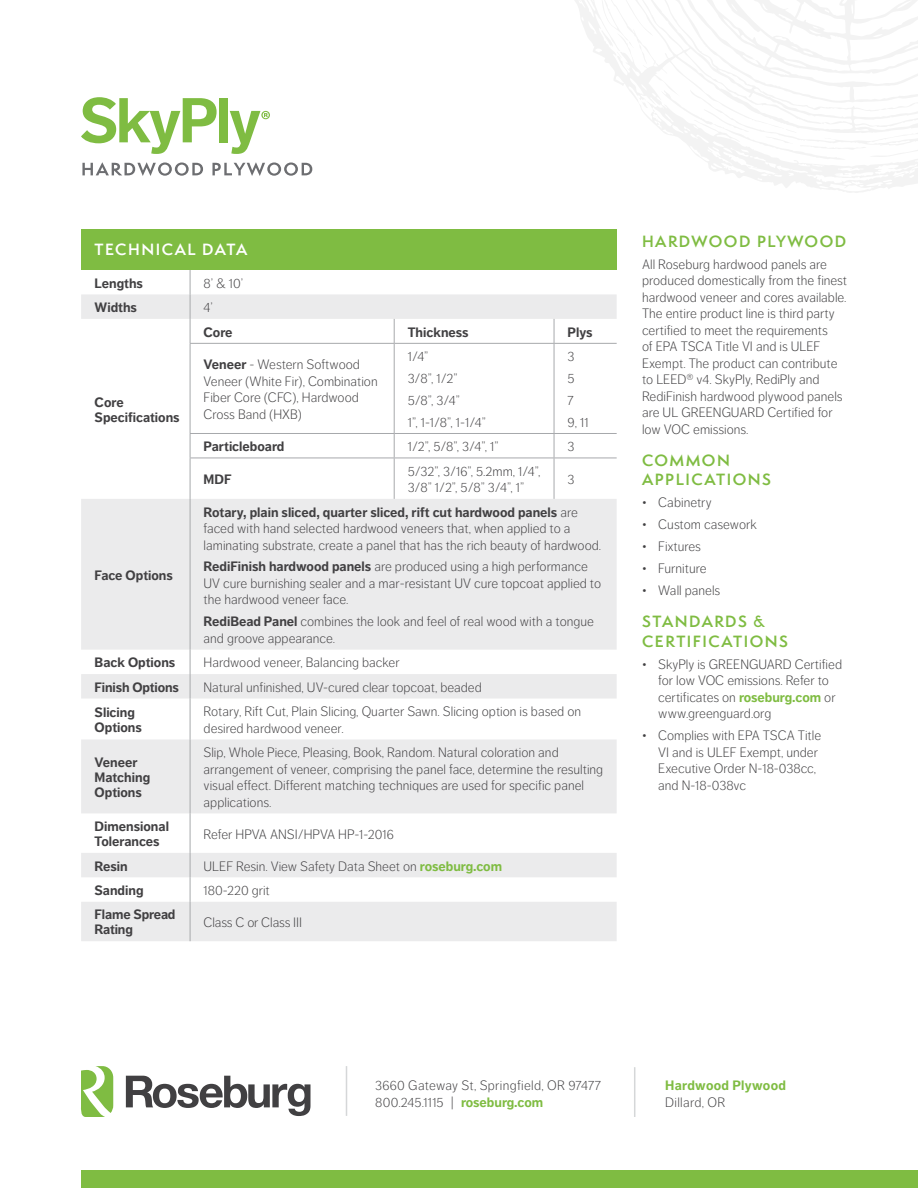
<style>
.page{position:relative;width:918px;height:1188px;background:#fff}
.page>*{position:absolute;margin:0;border:0;box-sizing:border-box;transform-origin:0 0}
.t1{font:600 15px/19.5px "Semplicita Pro";letter-spacing:.1em;color:#7fbc42}
.t2{font:600 15px "Semplicita Pro";letter-spacing:.1em;color:#fff}
.t3{font:300 13.5px/16.5px "Dagny Pro";color:#414042}
.t4{font:700 13.5px/15px "Dagny Pro";color:#414042}
.t5{font:300 13.5px/16.5px "Dagny Pro";letter-spacing:.02em;color:#414042}
.t6{font:700 13.5px "Dagny Pro";letter-spacing:.02em;color:#7fbc42}
.t7{font:300 13.5px "Dagny Pro";letter-spacing:.025em;color:#414042}
.s1{font-weight:700}
.s2{font-weight:700;color:#7fbc42}
</style>
<div class="page">
<div style="left:81px;top:1171px;width:837px;height:17px;background:#7fbc42"></div>
<hr style="left:346px;top:1066px;width:1px;height:50px;background:#d5d7d8">
<hr style="left:634px;top:1067px;width:1px;height:50px;background:#d5d7d8">
<svg style="left:575px;top:0;width:343px;height:193px"></svg>
<svg style="left:661px;top:73px;width:257px;height:87px"></svg>
<svg style="left:601px;top:30px;width:33px;height:28px"></svg>
<svg style="left:81px;top:1066px;width:32px;height:51px"></svg>
<svg style="left:126px;top:1076px;width:184px;height:40px"></svg>
<svg style="left:81px;top:97px;width:136px;height:57px"></svg>
<div style="left:219px;top:98px;width:9px;height:44px;background:#7fbc42"></div>
<svg style="left:82px;top:162px;width:121px;height:14px"></svg>
<svg style="left:212px;top:162px;width:100px;height:14px"></svg>
<svg style="left:230px;top:111px;width:40px;height:43px"></svg>
<div style="left:81px;top:230px;width:536px;height:40px;background:#7fbc42"></div>
<svg style="left:81px;top:294px;width:536px;height:647px;fill:#ebebec"></svg>
<svg style="left:394px;top:319px;width:1px;height:24px"></svg>
<svg style="left:554px;top:319px;width:1px;height:24px"></svg>
<hr style="left:394px;top:344px;width:1px;height:89px;background:#a7a9ac">
<hr style="left:554px;top:344px;width:1px;height:89px;background:#a7a9ac">
<svg style="left:394px;top:434px;width:1px;height:24px"></svg>
<svg style="left:554px;top:434px;width:1px;height:24px"></svg>
<hr style="left:394px;top:458px;width:1px;height:41px;background:#a7a9ac">
<hr style="left:554px;top:458px;width:1px;height:41px;background:#a7a9ac">
<svg style="left:190px;top:270px;width:1px;height:73px"></svg>
<hr style="left:190px;top:458px;width:1px;height:41px;background:#a7a9ac">
<hr style="left:190px;top:499px;width:1px;height:151px;background:#a7a9ac">
<svg style="left:190px;top:650px;width:1px;height:49px"></svg>
<hr style="left:190px;top:699px;width:1px;height:40px;background:#a7a9ac">
<hr style="left:190px;top:739px;width:1px;height:74px;background:#a7a9ac">
<hr style="left:190px;top:813px;width:1px;height:40px;background:#a7a9ac">
<svg style="left:190px;top:853px;width:1px;height:49px"></svg>
<hr style="left:190px;top:902px;width:1px;height:39px;background:#a7a9ac">
<hr style="left:190px;top:343px;width:204px;height:1px;background:#a7a9ac">
<hr style="left:190px;top:344px;width:1px;height:89px;background:#a7a9ac">
<hr style="left:394px;top:343px;width:160px;height:1px;background:#a7a9ac">
<hr style="left:554px;top:343px;width:63px;height:1px;background:#a7a9ac">
<hr style="left:190px;top:433px;width:204px;height:1px;background:#a7a9ac">
<svg style="left:190px;top:434px;width:1px;height:24px"></svg>
<hr style="left:394px;top:433px;width:160px;height:1px;background:#a7a9ac">
<hr style="left:554px;top:433px;width:63px;height:1px;background:#a7a9ac">
<hr style="left:190px;top:458px;width:204px;height:1px;background:#a7a9ac">
<hr style="left:394px;top:458px;width:160px;height:1px;background:#a7a9ac">
<hr style="left:554px;top:458px;width:63px;height:1px;background:#a7a9ac">
<p class="t2" style="left:95px;top:238px;width:154px">TECHNICAL DATA</p>
<p class="t4" style="left:95px;top:276px;width:50px">Lengths</p>
<p class="t3" style="left:204px;top:275px;width:41px">8’ &amp; 10’</p>
<p class="t4" style="left:95px;top:300px;width:44px">Widths</p>
<p class="t3" style="left:204px;top:299px;width:11px">4’</p>
<p class="t4" style="left:95px;top:395px;width:87px">Core<br>Specifications</p>
<p class="t4" style="left:95px;top:568px;width:80px">Face Options</p>
<p class="t4" style="left:204px;top:325px;width:31px">Core</p>
<p class="t4" style="left:408px;top:325px;width:62px">Thickness</p>
<p class="t4" style="left:568px;top:325px;width:27px">Plys</p>
<p class="t3" style="left:204px;top:356px;width:176px"><span class="s1">Veneer</span> - Western Softwood<br>Veneer (White Fir), Combination<br>Fiber Core (CFC), Hardwood<br>Cross Band (HXB)</p>
<p class="t3" style="left:408px;top:346px;width:80px;line-height:21.9px">1/4”<br>3/8”, 1/2”<br>5/8”, 3/4”<br>1”, 1-1/8”, 1-1/4”</p>
<p class="t3" style="left:568px;top:346px;width:23px;line-height:21.9px">3<br>5<br>7<br>9, 11</p>
<p class="t4" style="left:204px;top:439px;width:82px">Particleboard</p>
<p class="t3" style="left:408px;top:438px;width:93px">1/2”, 5/8”, 3/4”, 1”</p>
<p class="t3" style="left:568px;top:438px;width:8px">3</p>
<p class="t4" style="left:204px;top:472px;width:29px">MDF</p>
<p class="t3" style="left:408px;top:463px;width:134px">5/32”, 3/16”, 5.2mm, 1/4”,<br>3/8” 1/2”, 5/8” 3/4”, 1”</p>
<p class="t3" style="left:568px;top:471px;width:8px">3</p>
<p class="t3" style="left:204px;top:504px;width:399px"><span class="s1">Rotary, plain sliced, quarter sliced, rift cut hardwood panels</span> are faced with hand selected hardwood veneers that, when applied to a laminating substrate, create a panel that has the rich beauty of hardwood.</p>
<p class="t3" style="left:204px;top:559px;width:399px"><span class="s1">RediFinish hardwood panels</span> are produced using a high performance<br>UV cure burnishing sealer and a mar-resistant UV cure topcoat applied to the hardwood veneer face.</p>
<p class="t3" style="left:204px;top:614px;width:392px"><span class="s1">RediBead Panel</span> combines the look and feel of real wood with a tongue and groove appearance.</p>
<p class="t4" style="left:95px;top:655px;width:82px">Back Options</p>
<p class="t3" style="left:204px;top:654px;width:198px">Hardwood veneer, Balancing backer</p>
<p class="t4" style="left:95px;top:680px;width:86px">Finish Options</p>
<p class="t3" style="left:204px;top:679px;width:280px">Natural unfinished, UV-cured clear topcoat, beaded</p>
<p class="t4" style="left:95px;top:705px;width:49px">Slicing<br>Options</p>
<p class="t3" style="left:204px;top:703px;width:379px">Rotary, Rift Cut, Plain Slicing, Quarter Sawn. Slicing option is based on desired hardwood veneer.</p>
<p class="t4" style="left:95px;top:755px;width:57px">Veneer<br>Matching<br>Options</p>
<p class="t3" style="left:204px;top:744px;width:401px">Slip, Whole Piece, Pleasing, Book, Random. Natural coloration and arrangement of veneer, comprising the panel face, determine the resulting visual effect. Different matching techniques are used for specific panel applications.</p>
<p class="t4" style="left:95px;top:819px;width:76px">Dimensional<br>Tolerances</p>
<p class="t3" style="left:204px;top:826px;width:192px">Refer HPVA ANSI/HPVA HP-1-2016</p>
<p class="t4" style="left:95px;top:858px;width:35px">Resin</p>
<p class="t3" style="left:204px;top:858px;width:300px">ULEF Resin. View Safety Data Sheet on <span class="s2">roseburg.com</span></p>
<p class="t4" style="left:95px;top:883px;width:50px">Sanding</p>
<p class="t3" style="left:204px;top:882px;width:68px">180-220 grit</p>
<p class="t4" style="left:95px;top:907px;width:82px">Flame Spread<br>Rating</p>
<p class="t3" style="left:204px;top:914px;width:100px">Class C or Class III</p>
<p class="t1" style="left:642px;top:231px;width:206px">HARDWOOD PLYWOOD</p>
<p class="t3" style="left:642px;top:256px;width:207px">All Roseburg hardwood panels are produced domestically from the finest hardwood veneer and cores available.<br>The entire product line is third party certified to meet the requirements<br>of EPA TSCA Title VI and is ULEF Exempt. The product can contribute to LEED® v4. SkyPly, RediPly and RediFinish hardwood plywood panels are UL GREENGUARD Certified for low VOC emissions.</p>
<p class="t1" style="left:642px;top:450px;width:130px">COMMON<br>APPLICATIONS</p>
<p class="t3" style="left:642px;top:495px;width:71px">• Cabinetry</p>
<p class="t3" style="left:642px;top:516px;width:116px">• Custom casework</p>
<p class="t3" style="left:642px;top:538px;width:60px">• Fixtures</p>
<p class="t3" style="left:642px;top:560px;width:66px">• Furniture</p>
<p class="t3" style="left:642px;top:582px;width:80px">• Wall panels</p>
<p class="t1" style="left:642px;top:612px;width:148px">STANDARDS &amp;<br>CERTIFICATIONS</p>
<p class="t3" style="left:658px;top:656px;width:185px;text-indent:-16px">• SkyPly is GREENGUARD Certified for low VOC emissions. Refer to certificates on <span class="s2">roseburg.com</span> or www.greenguard.org</p>
<p class="t3" style="left:658px;top:727px;width:164px;text-indent:-16px">• Complies with EPA TSCA Title<br>VI and is ULEF Exempt, under<br>Executive Order N-18-038cc, and N-18-038vc</p>
<p class="t5" style="left:375px;top:1077px;width:227px">3660 Gateway St, Springfield, OR 97477<br>800.245.1115 | <span class="s2">roseburg.com</span></p>
<p class="t6" style="left:665px;top:1077px;width:122px">Hardwood Plywood</p>
<p class="t7" style="left:665px;top:1094px;width:62px">Dillard, OR</p>
</div>
